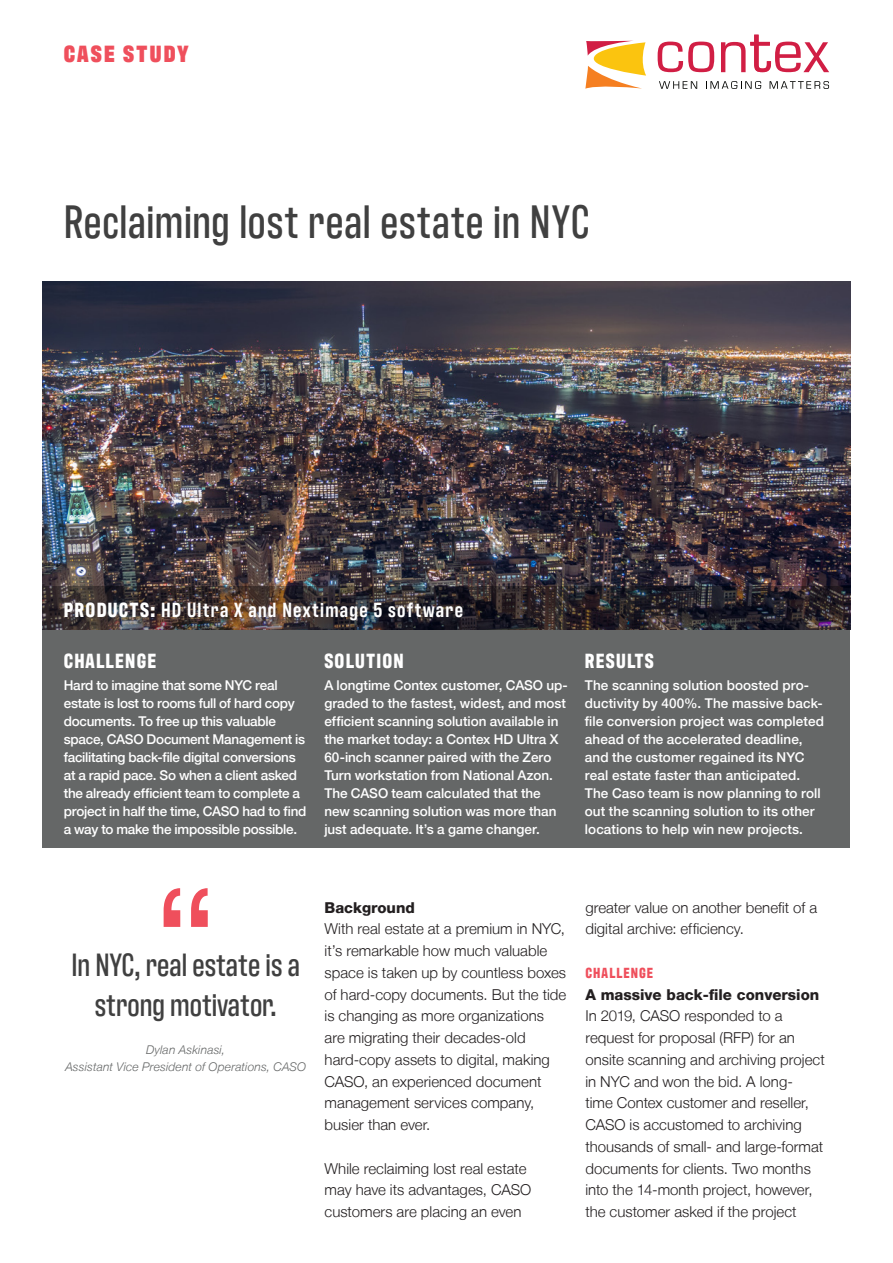
<style>
.page{position:relative;width:893px;height:1263px;background:#fff}
.page>*{position:absolute;margin:0;border:0;box-sizing:border-box;transform-origin:0 0}
.t1{font:150px "Helvetica Neue LT";color:#ef4f5c}
.Headline{font:500 48px "Antarctican Headline";letter-spacing:.015em;color:#404040}
.t2{font:500 33px/40.5px "Antarctican Headline";color:#404040;text-align:center}
.t3{font:900 24px "Antarctican Headline";letter-spacing:.1em;color:#ef4f5c}
.t4{font:600 21px "Antarctican Headline";letter-spacing:.06em;color:#fff}
.Subheading_white{font:700 21px "Antarctican Headline";letter-spacing:.06em;color:#fff}
.Copy{font:300 15px/21.8px "Helvetica Neue LT";color:#231f20}
.Subheading{font:800 15px "Helvetica Neue LT";color:#231f20}
.Red_captions{font:700 15px "Antarctican Headline";letter-spacing:.075em;color:#ef4f5c}
.Copy_white{font:500 13.5px/18px "Helvetica Neue LT";letter-spacing:-.005em;color:#fff}
.Quote_who{font:italic 300 12px/16.5px "Helvetica Neue LT";letter-spacing:.015em;color:#656767;text-align:center}
.s1{font-weight:700}
</style>
<div class="page">
<svg style="left:658px;top:42px;width:56px;height:30px"></svg>
<svg style="left:721px;top:35px;width:108px;height:37px"></svg>
<svg style="left:585px;top:41px;width:61px;height:48px"></svg>
<svg style="left:659px;top:81px;width:38px;height:8px"></svg>
<svg style="left:706px;top:81px;width:55px;height:8px"></svg>
<svg style="left:770px;top:81px;width:59px;height:8px"></svg>
<img style="left:43px;top:282px;width:807px;height:304px">
<img style="left:43px;top:586px;width:807px;height:44px">
<div style="left:43px;top:630px;width:807px;height:217px;background:#656767"></div>
<p class="t3" style="left:64px;top:36px;width:127px">CASE STUDY</p>
<p class="Headline" style="left:64px;top:189px;width:527px">Reclaiming lost real estate in NYC</p>
<p class="t4" style="left:64px;top:595px;width:401px"><span class="s1">PRODUCTS:</span> HD Ultra X and Nextimage 5 software</p>
<p class="Subheading_white" style="left:64px;top:646px;width:94px">CHALLENGE</p>
<p class="Copy_white" style="left:64px;top:676px;width:244px">Hard to imagine that some NYC real estate is lost to rooms full of hard copy documents. To free up this valuable space, CASO Document Management is facilitating back-file digital conversions at a rapid pace. So when a client asked the already efficient team to complete a project in half the time, CASO had to find a way to make the impossible possible.</p>
<p class="Subheading_white" style="left:324px;top:646px;width:81px">SOLUTION</p>
<p class="Copy_white" style="left:324px;top:676px;width:245px">A longtime Contex customer, CASO up&shy;graded to the fastest, widest, and most efficient scanning solution available in the market today: a Contex HD Ultra X 60-inch scanner paired with the Zero Turn workstation from National Azon.<br>The CASO team calculated that the new scanning solution was more than just adequate. It’s a game changer.</p>
<p class="Subheading_white" style="left:585px;top:646px;width:70px">RESULTS</p>
<p class="Copy_white" style="left:585px;top:676px;width:241px">The scanning solution boosted pro&shy;ductivity by 400%. The massive back&shy;file conversion project was completed ahead of the accelerated deadline, and the customer regained its NYC real estate faster than anticipated.<br>The Caso team is now planning to roll out the scanning solution to its other locations to help win new projects.</p>
<p class="t1" style="left:218px;top:962px;width:65px;rotate:-180deg">”</p>
<p class="t2" style="left:71px;top:942px;width:230px">In NYC, real estate is a strong motivator.</p>
<p class="Quote_who" style="left:65px;top:1041px;width:242px">Dylan Askinasi,<br>Assistant Vice President of Operations, CASO</p>
<p class="Subheading" style="left:325px;top:898px;width:92px">Background</p>
<p class="Copy" style="left:325px;top:918px;width:243px">With real estate at a premium in NYC, it’s remarkable how much valuable space is taken up by countless boxes of hard-copy documents. But the tide is changing as more organizations are migrating their decades-old hard-copy assets to digital, making<br>CASO, an experienced document management services company, busier than ever.</p>
<p class="Copy" style="left:325px;top:1157px;width:208px">While reclaiming lost real estate may have its advantages, CASO customers are placing an even</p>
<p class="Copy" style="left:585px;top:896px;width:233px">greater value on another benefit of a digital archive: efficiency.</p>
<p class="Red_captions" style="left:585px;top:962px;width:69px">CHALLENGE</p>
<p class="Subheading" style="left:585px;top:985px;width:235px">A massive back-file conversion</p>
<p class="Copy" style="left:585px;top:1005px;width:241px">In 2019, CASO responded to a request for proposal (RFP) for an onsite scanning and archiving project in NYC and won the bid. A long-<br>time Contex customer and reseller, CASO is accustomed to archiving thousands of small- and large-format documents for clients. Two months into the 14-month project, however, the customer asked if the project</p>
</div>
